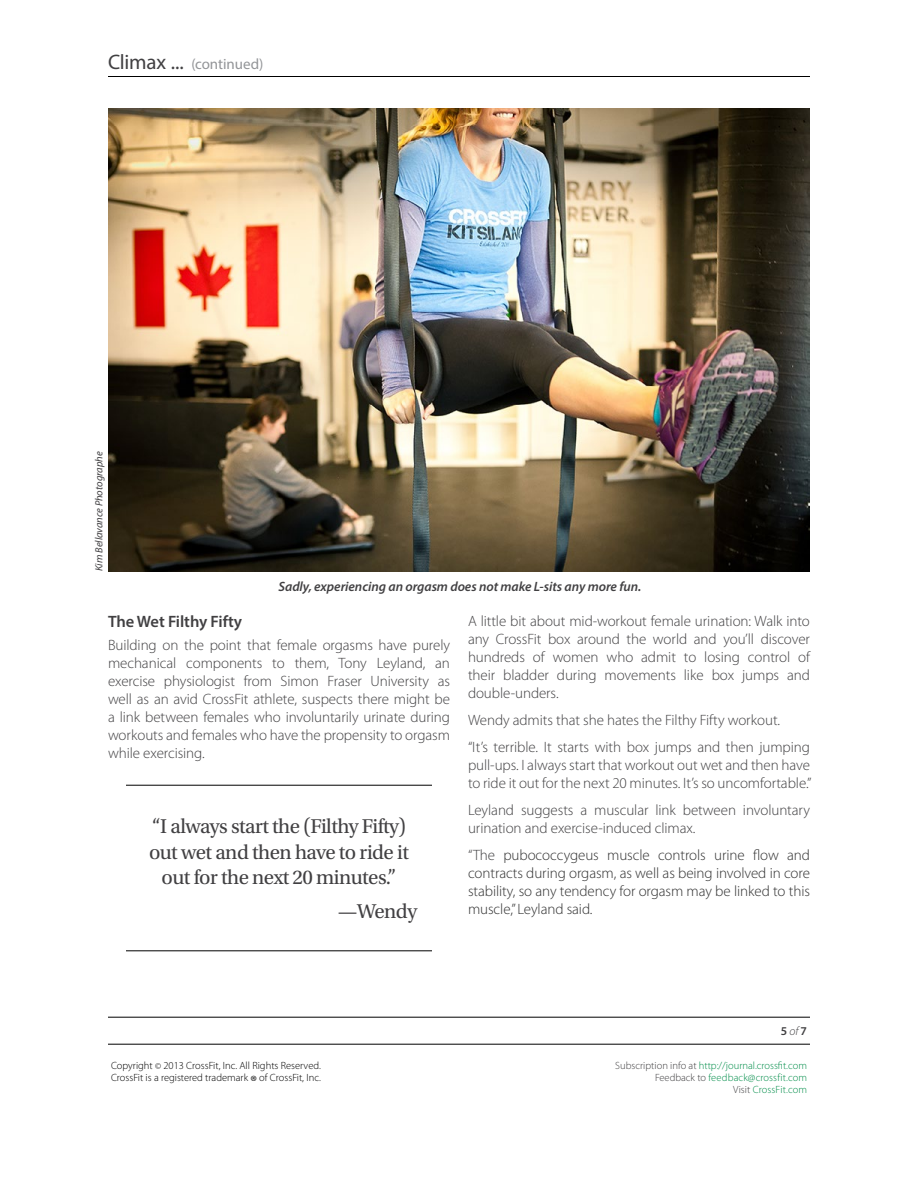
<style>
.page{position:relative;width:918px;height:1188px;background:#fff}
.page>*{position:absolute;margin:0;border:0;box-sizing:border-box;transform-origin:0 0}
.t1{font:21px/25.2px "Utopia Std";letter-spacing:-.025em;color:#414042;text-align:center}
.t2{font:600 16.5px "Myriad Pro";letter-spacing:-.005em;color:#414042}
.t3{font:300 15px/18px "Myriad Pro";letter-spacing:-.005em;color:#414042}
.t4{font:300 15px/18px "Myriad Pro";letter-spacing:-.005em;color:#313131;text-align:justify}
.t5{font:15px "Myriad Pro";letter-spacing:-.005em;color:#939598}
.t6{font:italic 600 13.5px "Myriad Pro";letter-spacing:-.005em;color:#414042}
.t7{font:600 12px "Myriad Pro";color:#414042}
.t8{font:300 10.5px/12px "Myriad Pro";color:#008d49;text-align:right}
.t9{font:300 10.5px/12px "Myriad Pro";color:#000}
.t10{font:italic 10.5px "Myriad Pro";letter-spacing:-.005em;color:#414042}
.s1{font-size:21px;color:#414042}
.s2{color:#414042}
.s3{font-weight:300;font-style:italic}
.s4{font-size:9px}
.s5{font-size:16.5px}
</style>
<div class="page">
<hr style="left:108px;top:76px;width:702px;height:1px;background:#000">
<hr style="left:108px;top:1017px;width:702px;height:1px;background:#000">
<hr style="left:108px;top:1044px;width:702px;height:1px;background:#000">
<img style="left:108px;top:108px;width:702px;height:464px">
<hr style="left:126px;top:785px;width:306px;height:1px;background:#000">
<hr style="left:126px;top:951px;width:306px;height:1px;background:#000">
<p class="t5" style="left:108px;top:55px;width:157px"><span class="s1">Climax ...</span> (continued)</p>
<p class="t10" style="left:92px;top:571px;width:121px;rotate:-90deg">Kim Bellavance Photographe</p>
<p class="t6" style="left:278px;top:578px;width:364px">Sadly, experiencing an orgasm does not make L-sits any more fun.</p>
<p class="t2" style="left:108px;top:611px;width:136px">The Wet Filthy Fifty</p>
<p class="t3" style="left:108px;top:636px;width:344px;text-align:justify">Building on the point that female orgasms have purely mechanical components to them, Tony Leyland, an exercise physiologist from Simon Fraser University as well as an avid CrossFit athlete, suspects there might be a link between females who involuntarily urinate during workouts and females who have the propensity to orgasm while exercising.</p>
<h1 class="t1" style="left:149px;top:814px;width:261px">“I always start the (Filthy Fifty) out wet and then have to ride it out for the next 20 minutes.”</h1>
<h1 class="t1" style="left:338px;top:899px;width:81px">—Wendy</h1>
<p class="t3" style="left:468px;top:612px;width:344px;text-align:justify">A little bit about mid-workout female urination: Walk into any CrossFit box around the world and you’ll discover hundreds of women who admit to losing control of their bladder during movements like box jumps and double-unders.</p>
<p class="t3" style="left:468px;top:707px;width:344px;line-height:27px">Wendy admits that she hates the Filthy Fifty workout.<br>“It’s terrible. It starts with box jumps and then jumping</p>
<p class="t3" style="left:468px;top:756px;width:345px">pull-ups. I always start that workout out wet and then have to ride it out for the next 20 minutes. It’s so uncomfortable.”</p>
<p class="t3" style="left:468px;top:801px;width:344px">Leyland suggests a muscular link between involuntary urination and exercise-induced climax.</p>
<p class="t4" style="left:468px;top:846px;width:344px"><span class="s2">“The</span> pubococcygeus muscle controls urine flow and contracts during orgasm, as well as being involved in core stability, so any tendency for orgasm may be linked to this muscle,” Leyland said.</p>
<p class="t7" style="left:781px;top:1023px;width:28px">5 <span class="s3">of</span> 7</p>
<p class="t9" style="left:111px;top:1060px;width:211px">Copyright <span class="s4">©</span> 2013 CrossFit, Inc. All Rights Reserved.<br>CrossFit is a registered trademark <span class="s5">®</span> of CrossFit, Inc.</p>
<p class="t8" style="left:615px;top:1060px;width:193px"><span class="s2">Subscription info at</span> http://journal.crossfit.com<br><span class="s2">Feedback to</span> feedback@crossfit.com<br><span class="s2">Visit</span> CrossFit.com</p>
</div>
